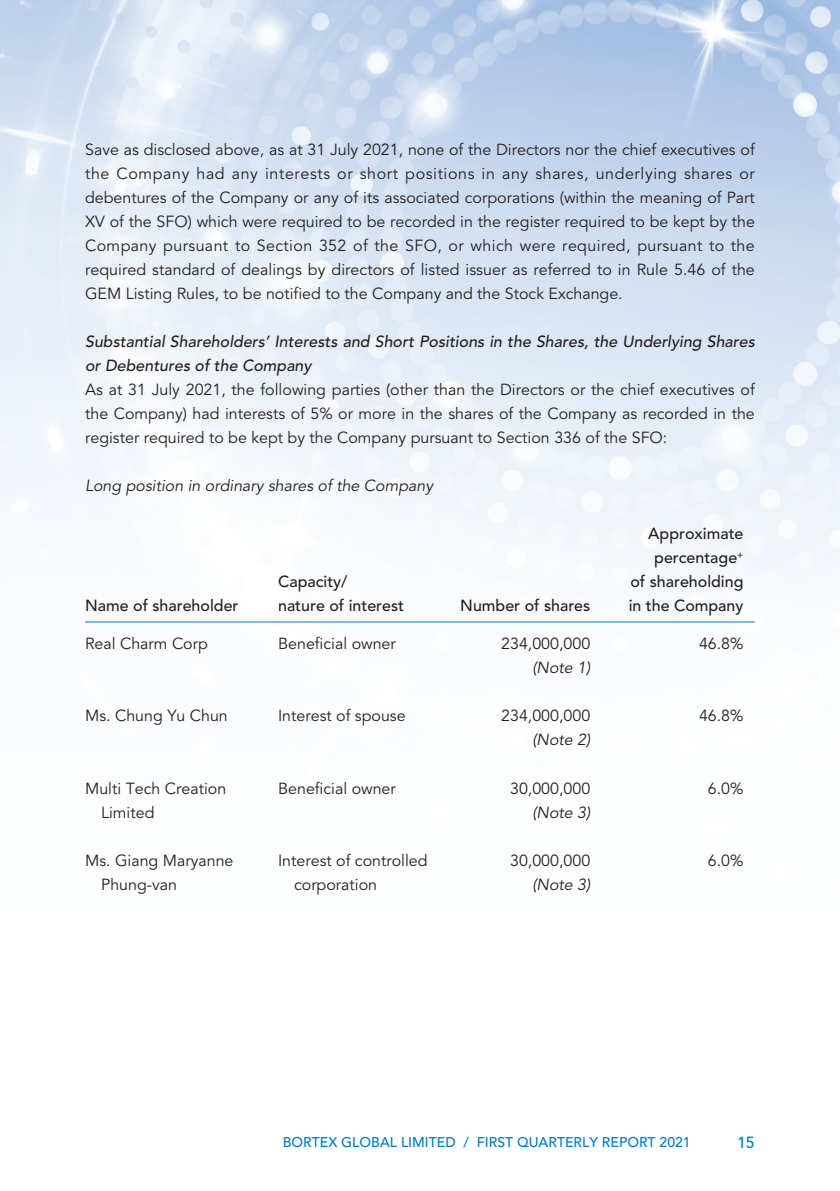
<style>
.page{position:relative;width:840px;height:1191px;background:#fff}
.page>*{position:absolute;margin:0;border:0;box-sizing:border-box;transform-origin:0 0}
._00_txt{font:16px/24px "Avenir LT Std";color:#231f20;text-align:justify}
._50_Table_txt{font:16px "Avenir LT Std";color:#231f20}
._03_H3{font:italic 500 16px/24px "Avenir LT Std";color:#231f20}
._50_Table_txt-2{font:500 16px "Avenir LT Std";color:#231f20}
._04_H4{font:italic 16px "Avenir LT Std";color:#231f20}
._50_Table_txt-3{font:italic 16px "Avenir LT Std";color:#231f20}
.t1{font:500 16px "Avenir LT Std";color:#007cc2}
.t2{font:500 14px "Avenir LT Std";color:#007cc2}
</style>
<div class="page">
<img style="left:0;top:0;width:839px;height:623px">
<hr style="left:85px;top:621px;width:193px;height:1px;background:#007cc2">
<hr style="left:278px;top:621px;width:170px;height:1px;background:#007cc2">
<hr style="left:448px;top:621px;width:153px;height:1px;background:#007cc2">
<hr style="left:601px;top:621px;width:153px;height:1px;background:#007cc2">
<p class="_00_txt" style="left:85px;top:138px;width:671px">Save as disclosed above, as at 31 July 2021, none of the Directors nor the chief executives of the Company had any interests or short positions in any shares, underlying shares or debentures of the Company or any of its associated corporations (within the meaning of Part XV of the SFO) which were required to be recorded in the register required to be kept by the Company pursuant to Section 352 of the SFO, or which were required, pursuant to the required standard of dealings by directors of listed issuer as referred to in Rule 5.46 of the GEM Listing Rules, to be notified to the Company and the Stock Exchange.</p>
<p class="_03_H3" style="left:85px;top:330px;width:670px">Substantial Shareholders’ Interests and Short Positions in the Shares, the Underlying Shares or Debentures of the Company</p>
<p class="_00_txt" style="left:85px;top:378px;width:670px">As at 31 July 2021, the following parties (other than the Directors or the chief executives of the Company) had interests of 5% or more in the shares of the Company as recorded in the register required to be kept by the Company pursuant to Section 336 of the SFO:</p>
<p class="_04_H4" style="left:85px;top:476px;width:349px">Long position in ordinary shares of the Company</p>
<p class="_50_Table_txt-2" style="left:85px;top:596px;width:155px">Name of shareholder</p>
<p class="_50_Table_txt-2" style="left:278px;top:572px;width:71px">Capacity/</p>
<p class="_50_Table_txt-2" style="left:278px;top:596px;width:127px">nature of interest</p>
<p class="_50_Table_txt-2" style="left:460px;top:596px;width:131px">Number of shares</p>
<p class="_50_Table_txt-2" style="left:648px;top:524px;width:97px">Approximate</p>
<p class="_50_Table_txt-2" style="left:653px;top:548px;width:91px">percentage<sup>+</sup></p>
<p class="_50_Table_txt-2" style="left:630px;top:572px;width:114px">of shareholding</p>
<p class="_50_Table_txt-2" style="left:628px;top:596px;width:116px">in the Company</p>
<p class="_50_Table_txt" style="left:85px;top:634px;width:124px">Real Charm Corp</p>
<p class="_50_Table_txt" style="left:278px;top:634px;width:119px">Beneficial owner</p>
<p class="_50_Table_txt" style="left:501px;top:634px;width:90px">234,000,000</p>
<p class="_50_Table_txt-3" style="left:532px;top:658px;width:59px">(Note 1)</p>
<p class="_50_Table_txt" style="left:698px;top:634px;width:46px">46.8%</p>
<p class="_50_Table_txt" style="left:85px;top:706px;width:144px">Ms. Chung Yu Chun</p>
<p class="_50_Table_txt" style="left:278px;top:706px;width:129px">Interest of spouse</p>
<p class="_50_Table_txt" style="left:501px;top:706px;width:90px">234,000,000</p>
<p class="_50_Table_txt-3" style="left:532px;top:730px;width:59px">(Note 2)</p>
<p class="_50_Table_txt" style="left:698px;top:706px;width:46px">46.8%</p>
<p class="_50_Table_txt" style="left:85px;top:778px;width:143px">Multi Tech Creation</p>
<p class="_50_Table_txt" style="left:101px;top:802px;width:55px">Limited</p>
<p class="_50_Table_txt" style="left:278px;top:778px;width:119px">Beneficial owner</p>
<p class="_50_Table_txt" style="left:510px;top:778px;width:82px">30,000,000</p>
<p class="_50_Table_txt-3" style="left:532px;top:802px;width:59px">(Note 3)</p>
<p class="_50_Table_txt" style="left:707px;top:778px;width:37px">6.0%</p>
<p class="_50_Table_txt" style="left:85px;top:850px;width:150px">Ms. Giang Maryanne</p>
<p class="_50_Table_txt" style="left:101px;top:874px;width:77px">Phung-van</p>
<p class="_50_Table_txt" style="left:278px;top:850px;width:151px">Interest of controlled</p>
<p class="_50_Table_txt" style="left:294px;top:874px;width:84px">corporation</p>
<p class="_50_Table_txt" style="left:510px;top:850px;width:82px">30,000,000</p>
<p class="_50_Table_txt-3" style="left:532px;top:874px;width:59px">(Note 3)</p>
<p class="_50_Table_txt" style="left:707px;top:850px;width:37px">6.0%</p>
<p class="t2" style="left:282px;top:1133px;width:409px">BORTEX GLOBAL LIMITED / FIRST QUARTERLY REPORT 2021</p>
<p class="t1" style="left:736px;top:1133px;width:19px">15</p>
</div>
